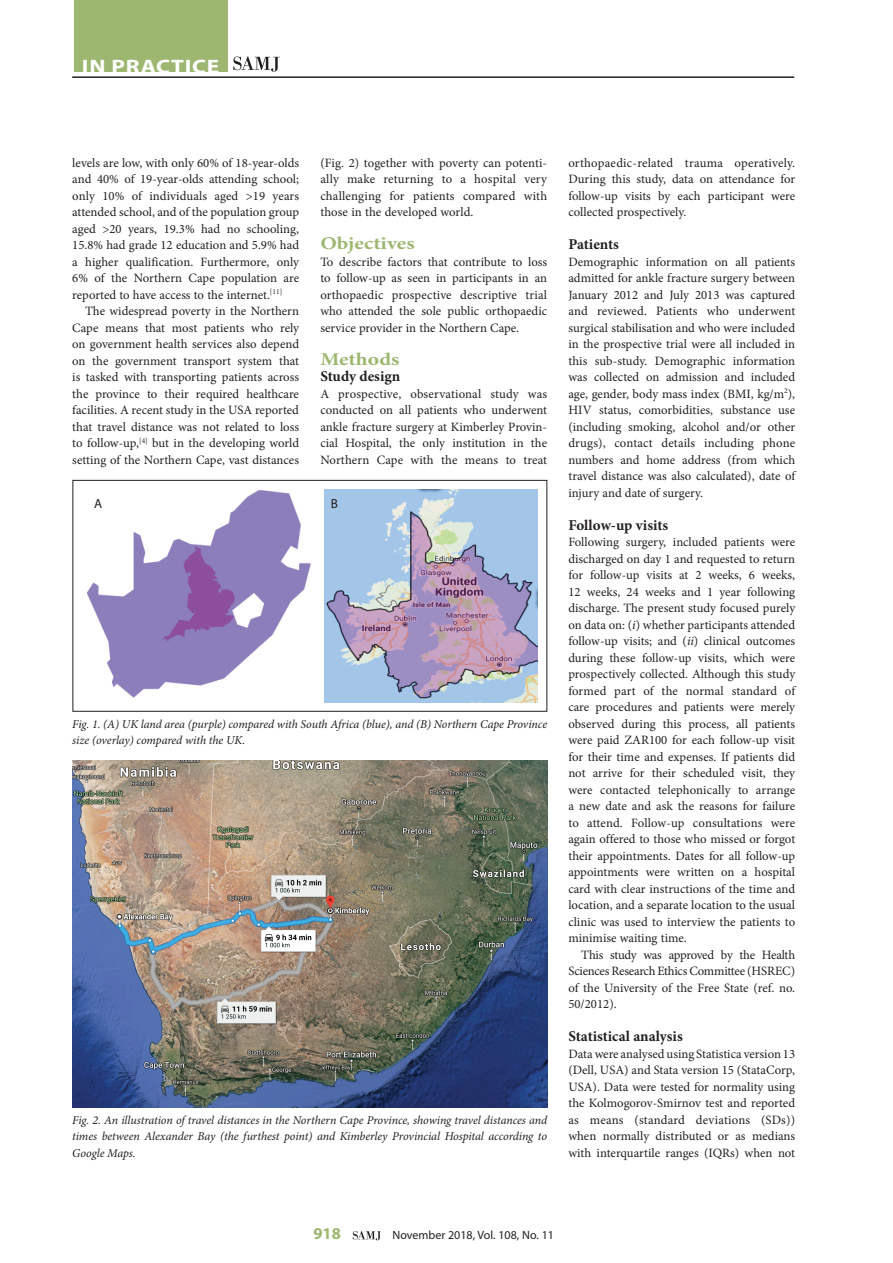
<style>
.page{position:relative;width:893px;height:1263px;background:#fff}
.page>*{position:absolute;margin:0;border:0;box-sizing:border-box;transform-origin:0 0}
.t1{font:700 19.5px "Myriad Pro";letter-spacing:.03em;color:#fff;scale:1.2 1}
.B_HEAD{font:700 18px "Minion Pro";color:#9db771;scale:1.2 1}
.t2{font:700 16.5px "Myriad Pro";color:#9db771}
.C_HEAD{font:700 15px "Minion Pro";color:#231f20}
.t3{font:13.2px "Myriad Pro";color:#231f20}
.BODY_TEXT_1ST_PARAGR{font:12.75px/16.5px "Minion Pro";color:#231f20;text-align:justify}
.BODY_TEXT_INDENT{font:12.75px/16.5px "Minion Pro";color:#231f20;text-align:justify}
.CAPTIONS{font:italic 12px/16.5px "Minion Pro";letter-spacing:-.01em;color:#231f20}
.t4{font:12px "Myriad Pro";color:#231f20}
.s1{font-style:italic}
</style>
<div class="page">
<svg style="left:353px;top:1231px;width:28px;height:9px"></svg>
<hr style="left:72px;top:76px;width:722px;height:2px;background:#231f20">
<div style="left:74px;top:0;width:153px;height:72px;background:#9db771"></div>
<svg style="left:233px;top:57px;width:47px;height:15px"></svg>
<img style="left:87px;top:490px;width:224px;height:208px">
<img style="left:325px;top:490px;width:212px;height:212px">
<div style="left:73px;top:480px;width:474px;height:231px;border:1px solid #231f20"></div>
<img style="left:73px;top:761px;width:474px;height:346px">
<h1 class="t1" style="left:82px;top:54px;width:116px">IN PRACTICE</h1>
<p class="BODY_TEXT_INDENT" style="left:72px;top:154px;width:228px">levels are low, with only 60% of 18-year-olds and 40% of 19-year-olds attending school; only 10% of individuals aged &gt;19 years attended school, and of the population group aged &gt;20 years, 19.3% had no schooling, 15.8% had grade 12 education and 5.9% had a higher qualification. Furthermore, only 6% of the Northern Cape population are reported to have access to the internet.<sup>[11]</sup></p>
<p class="BODY_TEXT_INDENT" style="left:72px;top:303px;width:228px;text-indent:13px">The widespread poverty in the Northern Cape means that most patients who rely on government health services also depend on the government transport system that is tasked with transporting patients across the province to their required healthcare facilities. A recent study in the USA reported that travel distance was not related to loss to follow-up,<sup>[4]</sup> but in the developing world setting of the Northern Cape, vast distances</p>
<p class="BODY_TEXT_INDENT" style="left:320px;top:154px;width:228px">(Fig. 2) together with poverty can potenti&shy;ally make returning to a hospital very challenging for patients compared with those in the developed world.</p>
<h2 class="B_HEAD" style="left:320px;top:231px;width:80px">Objectives</h2>
<p class="BODY_TEXT_1ST_PARAGR" style="left:320px;top:253px;width:228px">To describe factors that contribute to loss to follow-up as seen in participants in an orthopaedic prospective descriptive trial who attended the sole public orthopaedic service provider in the Northern Cape.</p>
<h2 class="B_HEAD" style="left:320px;top:346px;width:67px">Methods</h2>
<h3 class="C_HEAD" style="left:320px;top:366px;width:82px">Study design</h3>
<p class="BODY_TEXT_1ST_PARAGR" style="left:320px;top:385px;width:228px">A prospective, observational study was conducted on all patients who underwent ankle fracture surgery at Kimberley Provin&shy;cial Hospital, the only institution in the Northern Cape with the means to treat</p>
<p class="t3" style="left:94px;top:495px;width:10px">A</p>
<p class="t3" style="left:331px;top:495px;width:9px">B</p>
<p class="CAPTIONS" style="left:72px;top:715px;width:476px">Fig. 1. (A) UK land area (purple) compared with South Africa (blue), and (B) Northern Cape Province size (overlay) compared with the UK.</p>
<p class="CAPTIONS" style="left:72px;top:1112px;width:476px;text-align:justify">Fig. 2. An illustration of travel distances in the Northern Cape Province, showing travel distances and times between Alexander Bay (the furthest point) and Kimberley Provincial Hospital according to Google Maps.</p>
<p class="BODY_TEXT_1ST_PARAGR" style="left:568px;top:154px;width:228px">orthopaedic-related trauma operatively.<br>During this study, data on attendance for follow-up visits by each participant were collected prospectively.</p>
<h3 class="C_HEAD" style="left:568px;top:234px;width:52px">Patients</h3>
<p class="BODY_TEXT_1ST_PARAGR" style="left:568px;top:253px;width:228px">Demographic information on all patients admitted for ankle fracture surgery between January 2012 and July 2013 was captured and reviewed. Patients who underwent surgical stabilisation and who were included in the prospective trial were all included in this sub-study. Demographic information was collected on admission and included age, gender, body mass index (BMI, kg/m<sup>2</sup>), HIV status, comorbidities, substance use (including smoking, alcohol and/or other drugs), contact details including phone numbers and home address (from which travel distance was also calculated), date of injury and date of surgery.</p>
<h3 class="C_HEAD" style="left:568px;top:514px;width:101px">Follow-up visits</h3>
<p class="BODY_TEXT_1ST_PARAGR" style="left:568px;top:534px;width:228px">Following surgery, included patients were discharged on day 1 and requested to return for follow-up visits at 2 weeks, 6 weeks, 12 weeks, 24 weeks and 1 year following discharge. The present study focused purely on data on: (<span class="s1">i</span>) whether participants attended follow-up visits; and (<span class="s1">ii</span>) clinical outcomes during these follow-up visits, which were prospectively collected. Although this study formed part of the normal standard of care procedures and patients were merely observed during this process, all patients were paid ZAR100 for each follow-up visit for their time and expenses. If patients did not arrive for their scheduled visit, they were contacted telephonically to arrange a new date and ask the reasons for failure to attend. Follow-up consultations were again offered to those who missed or forgot their appointments. Dates for all follow-up appointments were written on a hospital card with clear instructions of the time and location, and a separate location to the usual clinic was used to interview the patients to minimise waiting time.</p>
<p class="BODY_TEXT_INDENT" style="left:568px;top:946px;width:228px;text-indent:13px">This study was approved by the Health Sciences Research Ethics Committee (HSREC) of the University of the Free State (ref. no.<br>50/2012).</p>
<h3 class="C_HEAD" style="left:568px;top:1026px;width:116px">Statistical analysis</h3>
<p class="BODY_TEXT_1ST_PARAGR" style="left:568px;top:1045px;width:228px">Data were analysed using Statistica version 13 (Dell, USA) and Stata version 15 (StataCorp, USA). Data were tested for normality using the Kolmogorov-Smirnov test and reported as means (standard deviations (SDs)) when normally distributed or as medians with interquartile ranges (IQRs) when not</p>
<p class="t2" style="left:313px;top:1223px;width:29px">918</p>
<p class="t4" style="left:392px;top:1228px;width:163px">November 2018, Vol. 108, No. 11</p>
</div>
